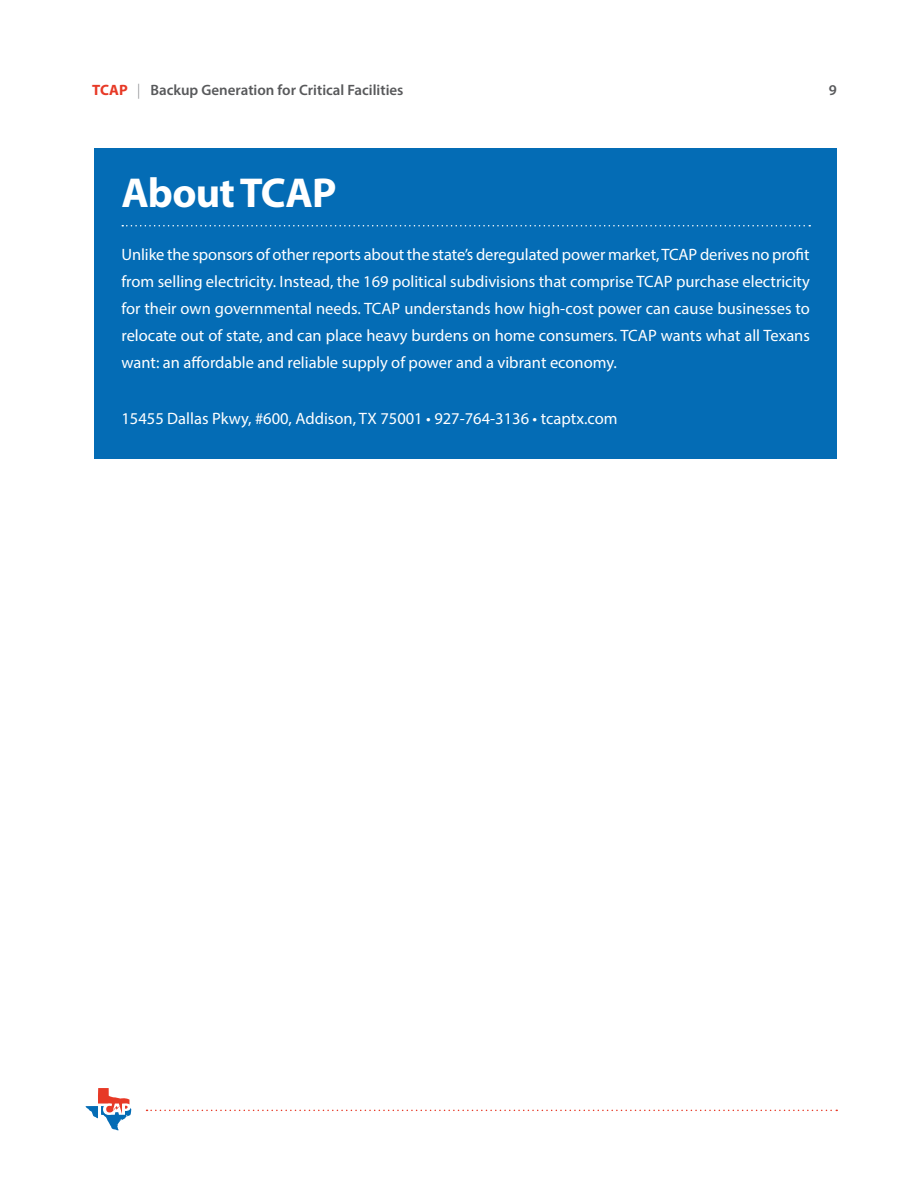
<style>
.page{position:relative;width:918px;height:1188px;background:#fff}
.page>*{position:absolute;margin:0;border:0;box-sizing:border-box;transform-origin:0 0}
.t1{font:700 42px "Myriad Pro";letter-spacing:-.02em;color:#fff}
.t2{font:16.5px/27px "Myriad Pro";color:#fff;text-align:justify}
.t3{font:600 15px "Myriad Pro";color:#58595b}
.s1{font-weight:700;color:#e73926}
.s2{font-weight:300;color:#808285}
</style>
<div class="page">
<svg style="left:86px;top:1088px;width:45px;height:42px"></svg>
<svg style="left:147px;top:1110px;width:690px;height:1px"></svg>
<div style="left:94px;top:148px;width:743px;height:311px;background:#046cb5"></div>
<svg style="left:122px;top:225px;width:688px;height:1px"></svg>
<p class="t3" style="left:92px;top:81px;width:313px"><span class="s1">TCAP</span> <span class="s2">|</span> Backup Generation for Critical Facilities</p>
<p class="t3" style="left:829px;top:81px;width:10px">9</p>
<h1 class="t1" style="left:122px;top:165px;width:217px">About TCAP</h1>
<p class="t2" style="left:122px;top:241px;width:690px">Unlike the sponsors of other reports about the state’s deregulated power market, TCAP derives no profit from selling electricity. Instead, the 169 political subdivisions that comprise TCAP purchase electricity for their own governmental needs. TCAP understands how high-cost power can cause businesses to relocate out of state, and can place heavy burdens on home consumers. TCAP wants what all Texans want: an affordable and reliable supply of power and a vibrant economy.</p>
<p class="t2" style="left:122px;top:404px;width:498px">15455 Dallas Pkwy, #600, Addison, TX 75001 • 927-764-3136 • tcaptx.com</p>
</div>
